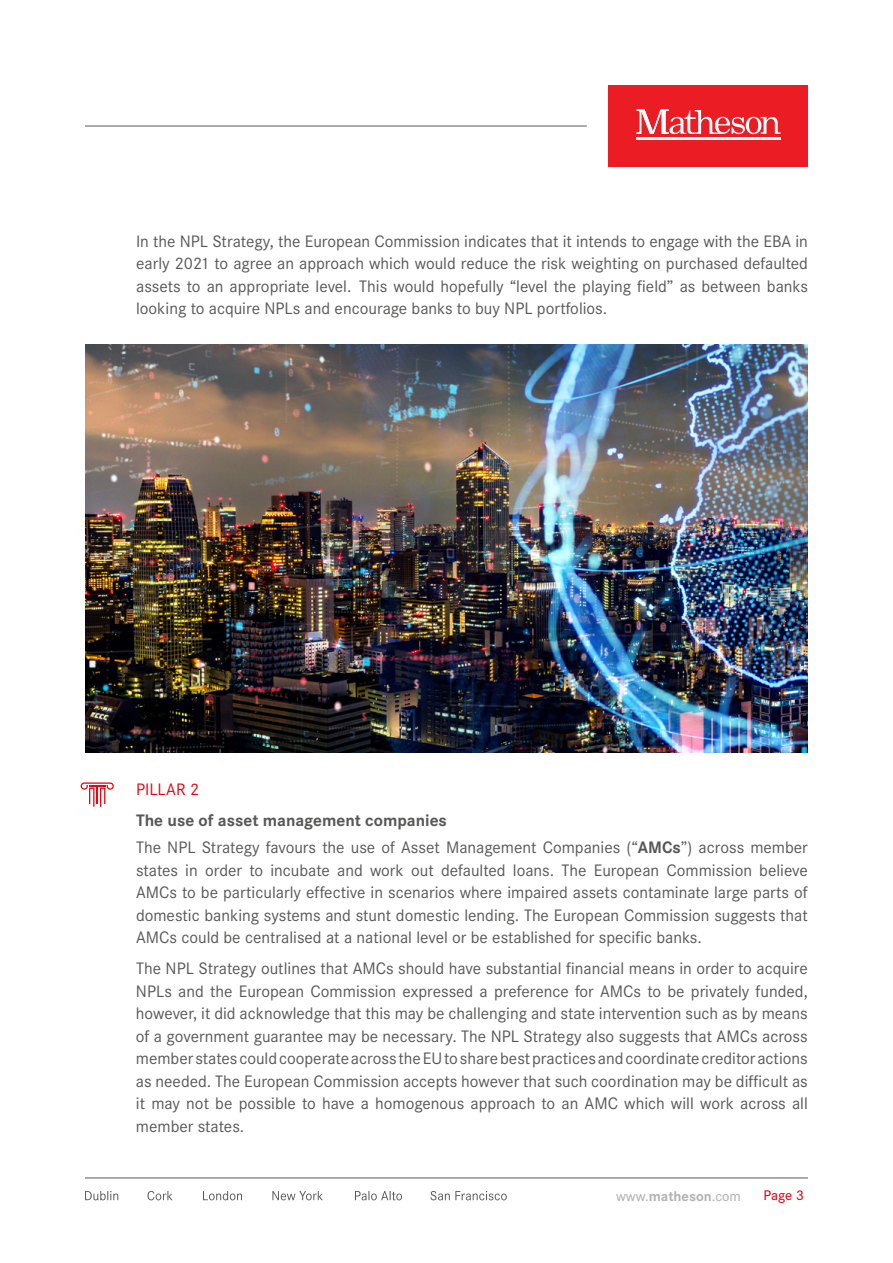
<style>
.page{position:relative;width:893px;height:1263px;background:#fff}
.page>*{position:absolute;margin:0;border:0;box-sizing:border-box;transform-origin:0 0}
.t1{font:17.25px/22.5px "Corporate S";color:#575756;text-align:justify}
.t2{font:17.25px "Corporate S";color:#e30613}
.t3{font:500 14.55px "Corporate S";color:#b3b2b2}
.t4{font:500 14.55px "Corporate S";color:#e30613}
.s1{font-weight:700}
</style>
<div class="page">
<div style="left:608px;top:85px;width:200px;height:82px;background:#ec1c24"></div>
<hr style="left:636px;top:138px;width:145px;height:2px;background:#fff">
<svg style="left:636px;top:109px;width:145px;height:25px"></svg>
<hr style="left:85px;top:126px;width:502px;height:1px;background:#575756">
<hr style="left:85px;top:1178px;width:723px;height:1px;background:#575756">
<svg style="left:85px;top:1191px;width:422px;height:9px"></svg>
<svg style="left:81px;top:782px;width:33px;height:25px"></svg>
<img style="left:85px;top:344px;width:723px;height:409px">
<p class="t1" style="left:136px;top:230px;width:673px">In the NPL Strategy, the European Commission indicates that it intends to engage with the EBA in early 2021 to agree an approach which would reduce the risk weighting on purchased defaulted assets to an appropriate level. This would hopefully “level the playing field” as between banks looking to acquire NPLs and encourage banks to buy NPL portfolios.</p>
<p class="t2" style="left:136px;top:780px;width:65px">PILLAR 2</p>
<p class="t1" style="left:136px;top:807px;width:673px;line-height:26.7px"><span class="s1">The use of asset management companies<br></span>The NPL Strategy favours the use of Asset Management Companies (“<span class="s1">AMCs</span>”) across member</p>
<p class="t1" style="left:136px;top:859px;width:673px">states in order to incubate and work out defaulted loans. The European Commission believe AMCs to be particularly effective in scenarios where impaired assets contaminate large parts of domestic banking systems and stunt domestic lending. The European Commission suggests that AMCs could be centralised at a national level or be established for specific banks.</p>
<p class="t1" style="left:136px;top:957px;width:673px">The NPL Strategy outlines that AMCs should have substantial financial means in order to acquire NPLs and the European Commission expressed a preference for AMCs to be privately funded, however, it did acknowledge that this may be challenging and state intervention such as by means of a government guarantee may be necessary. The NPL Strategy also suggests that AMCs across member statescouldcooperateacross theEUtosharebestpracticesandcoordinatecreditoractions as needed. The European Commission accepts however that such coordination may be difficult as it may not be possible to have a homogenous approach to an AMC which will work across all member states.</p>
<p class="t3" style="left:616px;top:1187px;width:126px">www.<span class="s1">matheson</span>.com</p>
<p class="t4" style="left:764px;top:1186px;width:42px">Page 3</p>
</div>
